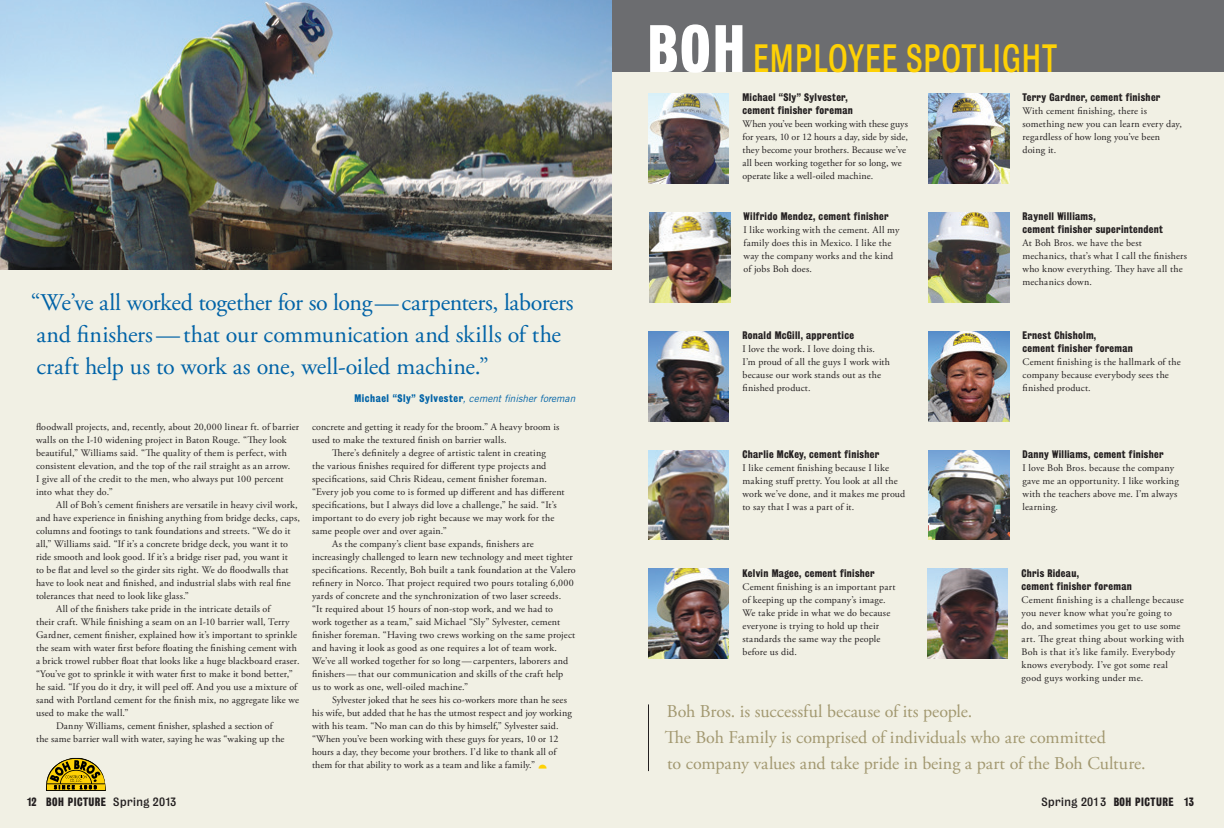
<style>
.page{position:relative;width:1224px;height:828px;background:#fff}
.page>*{position:absolute;margin:0;border:0;box-sizing:border-box;transform-origin:0 0}
.t1{font:36px "Bureau Grot Five Three";color:#fed105;scale:.8 1}
.t2{font:24px/32px "Adobe Garamond Pro";letter-spacing:-.01em;color:#0163a7}
.t3{font:18px/26px "Adobe Garamond Pro";color:#a29870}
.t4{font:11px "Bureau Grot Three Seven";letter-spacing:.04em;color:#231f20}
.t5{font:10px/13px "Adobe Garamond Pro";letter-spacing:.015em;color:#231f20}
.t6{font:10px/13px "Bureau Grot Three Seven";letter-spacing:.035em;color:#231f20}
.t7{font:italic 10px "Trade Gothic";color:#0163a7}
.s1{font-family:"Bureau Grot Three Seven";font-style:normal}
.s2{font-family:"Bureau Grot Five Three"}
.s3{font-family:"Bureau Grot Three Seven";font-size:61px;color:#fff}
</style>
<div class="page">
<div style="left:0;top:0;width:612px;height:828px;background:#f1f0e4"></div>
<img style="left:0;top:0;width:612px;height:270px">
<svg style="left:46px;top:758px;width:60px;height:33px"></svg>
<div style="left:612px;top:0;width:612px;height:828px;background:#f1f0e4"></div>
<div style="left:612px;top:0;width:612px;height:72px;background:#6c6d70"></div>
<img style="left:648px;top:94px;width:81px;height:89px">
<img style="left:928px;top:94px;width:81px;height:89px">
<img style="left:648px;top:331px;width:81px;height:90px">
<img style="left:928px;top:331px;width:81px;height:90px">
<img style="left:927px;top:569px;width:81px;height:90px">
<img style="left:928px;top:212px;width:81px;height:90px">
<img style="left:648px;top:450px;width:81px;height:90px">
<img style="left:928px;top:450px;width:81px;height:90px">
<img style="left:648px;top:569px;width:81px;height:90px">
<img style="left:649px;top:212px;width:81px;height:90px">
<hr style="left:648px;top:704px;width:1px;height:67px;background:#231f20">
<h2 class="t2" style="left:31px;top:287px;width:544px">“We’ve all worked together for so long—carpenters, laborers and finishers—that our communication and skills of the craft help us to work as one, well-oiled machine.”</h2>
<p class="t7" style="left:354px;top:392px;width:222px"><span class="s1">Michael “Sly” Sylvester</span>, cement finisher foreman</p>
<p class="t5" style="left:36px;top:421px;width:265px">floodwall projects, and, recently, about 20,000 linear ft. of barrier walls on the I-10 widening project in Baton Rouge. “They look beautiful,” Williams said. “The quality of them is perfect, with consistent elevation, and the top of the rail straight as an arrow.<br>I give all of the credit to the men, who always put 100 percent into what they do.”</p>
<p class="t5" style="left:56px;top:499px;width:243px">All of Boh’s cement finishers are versatile in heavy civil work,</p>
<p class="t5" style="left:36px;top:512px;width:265px">and have experience in finishing anything from bridge decks, caps,</p>
<p class="t5" style="left:36px;top:525px;width:256px">columns and footings to tank foundations and streets. “We do it</p>
<p class="t5" style="left:36px;top:538px;width:254px">all,” Williams said. “If it’s a concrete bridge deck, you want it to</p>
<p class="t5" style="left:36px;top:551px;width:253px">ride smooth and look good. If it’s a bridge riser pad, you want it</p>
<p class="t5" style="left:36px;top:564px;width:254px">to be flat and level so the girder sits right. We do floodwalls that</p>
<p class="t5" style="left:36px;top:577px;width:256px">have to look neat and finished, and industrial slabs with real fine</p>
<p class="t5" style="left:36px;top:590px;width:155px">tolerances that need to look like glass.”</p>
<p class="t5" style="left:56px;top:603px;width:216px">All of the finishers take pride in the intricate details of</p>
<p class="t5" style="left:36px;top:616px;width:255px">their craft. While finishing a seam on an I-10 barrier wall, Terry</p>
<p class="t5" style="left:36px;top:629px;width:263px">Gardner, cement finisher, explained how it’s important to sprinkle</p>
<p class="t5" style="left:36px;top:642px;width:263px">the seam with water first before floating the finishing cement with</p>
<p class="t5" style="left:36px;top:655px;width:265px">a brick trowel rubber float that looks like a huge blackboard eraser.</p>
<p class="t5" style="left:36px;top:668px;width:258px">“You’ve got to sprinkle it with water first to make it bond better,”</p>
<p class="t5" style="left:36px;top:681px;width:263px">he said. “If you do it dry, it will peel off. And you use a mixture of</p>
<p class="t5" style="left:36px;top:694px;width:265px">sand with Portland cement for the finish mix, no aggregate like we</p>
<p class="t5" style="left:36px;top:707px;width:94px">used to make the wall.”</p>
<p class="t5" style="left:56px;top:720px;width:218px">Danny Williams, cement finisher, splashed a section of</p>
<p class="t5" style="left:36px;top:733px;width:250px">the same barrier wall with water, saying he was “waking up the</p>
<p class="t4" style="left:27px;top:795px;width:151px">12 Boh picture <span class="s2">Spring 2013</span></p>
<p class="t5" style="left:312px;top:421px;width:249px">concrete and getting it ready for the broom.” A heavy broom is used to make the textured finish on barrier walls.</p>
<p class="t5" style="left:332px;top:447px;width:215px">There’s definitely a degree of artistic talent in creating</p>
<p class="t5" style="left:312px;top:460px;width:236px">the various finishes required for different type projects and</p>
<p class="t5" style="left:312px;top:473px;width:236px">specifications, said Chris Rideau, cement finisher foreman.</p>
<p class="t5" style="left:312px;top:486px;width:254px">“Every job you come to is formed up different and has different</p>
<p class="t5" style="left:312px;top:499px;width:246px">specifications, but I always did love a challenge,” he said. “It’s</p>
<p class="t5" style="left:312px;top:512px;width:244px">important to do every job right because we may work for the</p>
<p class="t5" style="left:312px;top:525px;width:137px">same people over and over again.”</p>
<p class="t5" style="left:332px;top:538px;width:203px">As the company’s client base expands, finishers are</p>
<p class="t5" style="left:312px;top:551px;width:262px">increasingly challenged to learn new technology and meet tighter</p>
<p class="t5" style="left:312px;top:564px;width:265px">specifications. Recently, Boh built a tank foundation at the Valero</p>
<p class="t5" style="left:312px;top:577px;width:263px">refinery in Norco. That project required two pours totaling 6,000</p>
<p class="t5" style="left:312px;top:590px;width:251px">yards of concrete and the synchronization of two laser screeds.</p>
<p class="t5" style="left:312px;top:603px;width:243px">“It required about 15 hours of non-stop work, and we had to</p>
<p class="t5" style="left:312px;top:616px;width:250px">work together as a team,” said Michael “Sly” Sylvester, cement</p>
<p class="t5" style="left:312px;top:629px;width:265px">finisher foreman. “Having two crews working on the same project</p>
<p class="t5" style="left:312px;top:642px;width:247px">and having it look as good as one requires a lot of team work.</p>
<p class="t5" style="left:312px;top:655px;width:258px">We’ve all worked together for so long—carpenters, laborers and</p>
<p class="t5" style="left:312px;top:668px;width:253px">finishers—that our communication and skills of the craft help</p>
<p class="t5" style="left:312px;top:681px;width:158px">us to work as one, well-oiled machine.”</p>
<p class="t5" style="left:332px;top:694px;width:237px">Sylvester joked that he sees his co-workers more than he sees</p>
<p class="t5" style="left:312px;top:707px;width:261px">his wife, but added that he has the utmost respect and joy working</p>
<p class="t5" style="left:312px;top:720px;width:248px">with his team. “No man can do this by himself,” Sylvester said.</p>
<p class="t5" style="left:312px;top:733px;width:248px">“When you’ve been working with these guys for years, 10 or 12</p>
<p class="t5" style="left:312px;top:746px;width:246px">hours a day, they become your brothers. I’d like to thank all of</p>
<p class="t5" style="left:312px;top:759px;width:225px">them for that ability to work as a team and like a family.”</p>
<h1 class="t1" style="left:647px;top:37px;width:177px"><span class="s3">BOH</span> Emplo</h1>
<h1 class="t1" style="left:848px;top:37px;width:116px">yee Spotl</h1>
<h1 class="t1" style="left:993px;top:37px;width:36px">ight</h1>
<p class="t6" style="left:742px;top:91px;width:112px">Michael “Sly” Sylvester, cement finisher foreman</p>
<p class="t5" style="left:742px;top:118px;width:167px">When you’ve been working with these guys for years, 10 or 12 hours a day, side by side, they become your brothers. Because we’ve all been working together for so long, we operate like a well-oiled machine.</p>
<p class="t6" style="left:744px;top:210px;width:147px">Wilfrido Mendez, cement finisher</p>
<p class="t5" style="left:744px;top:224px;width:157px">I like working with the cement. All my family does this in Mexico. I like the way the company works and the kind of jobs Boh does.</p>
<p class="t6" style="left:742px;top:329px;width:113px">Ronald McGill, apprentice</p>
<p class="t5" style="left:742px;top:343px;width:149px">I love the work. I love doing this.<br>I’m proud of all the guys I work with because our work stands out as the finished product.</p>
<p class="t6" style="left:742px;top:448px;width:138px">Charlie McKey, cement finisher</p>
<p class="t5" style="left:742px;top:462px;width:164px">I like cement finishing because I like making stuff pretty. You look at all the work we’ve done, and it makes me proud to say that I was a part of it.</p>
<p class="t6" style="left:742px;top:566px;width:134px">Kelvin Magee, cement finisher</p>
<p class="t5" style="left:742px;top:580px;width:155px">Cement finishing is an important part of keeping up the company’s image.<br>We take pride in what we do because everyone is trying to hold up their standards the same way the people before us did.</p>
<p class="t6" style="left:1023px;top:91px;width:139px">Terry Gardner, cement finisher</p>
<p class="t5" style="left:1023px;top:105px;width:161px">With cement finishing, there is something new you can learn every day, regardless of how long you’ve been doing it.</p>
<p class="t6" style="left:1023px;top:210px;width:142px">Raynell Williams,<br>cement finisher superintendent</p>
<p class="t5" style="left:1023px;top:237px;width:166px">At Boh Bros. we have the best mechanics, that’s what I call the finishers who know everything. They have all the mechanics down.</p>
<p class="t6" style="left:1023px;top:329px;width:112px">Ernest Chisholm,<br>cement finisher foreman</p>
<p class="t5" style="left:1023px;top:356px;width:160px">Cement finishing is the hallmark of the company because everybody sees the finished product.</p>
<p class="t6" style="left:1023px;top:448px;width:143px">Danny Williams, cement finisher</p>
<p class="t5" style="left:1023px;top:462px;width:158px">I love Boh Bros. because the company gave me an opportunity. I like working with the teachers above me. I’m always learning.</p>
<p class="t6" style="left:1021px;top:566px;width:112px">Chris Rideau,<br>cement finisher foreman</p>
<p class="t5" style="left:1021px;top:593px;width:164px">Cement finishing is a challenge because you never know what you’re going to do, and sometimes you get to use some art. The great thing about working with Boh is that it’s like family. Everybody knows everybody. I’ve got some real good guys working under me.</p>
<h3 class="t3" style="left:665px;top:699px;width:482px">Boh Bros. is successful because of its people.<br>The Boh Family is comprised of individuals who are committed<br>to company values and take pride in being a part of the Boh Culture.</h3>
<p class="t4" style="left:1041px;top:795px;width:154px"><span class="s2">Spring 201 3</span> Boh picture 13</p>
<p class="t4" style="left:1045px;top:795px;width:153px"><span class="s2">Spring 201 3</span> Boh picture 13</p>
</div>
